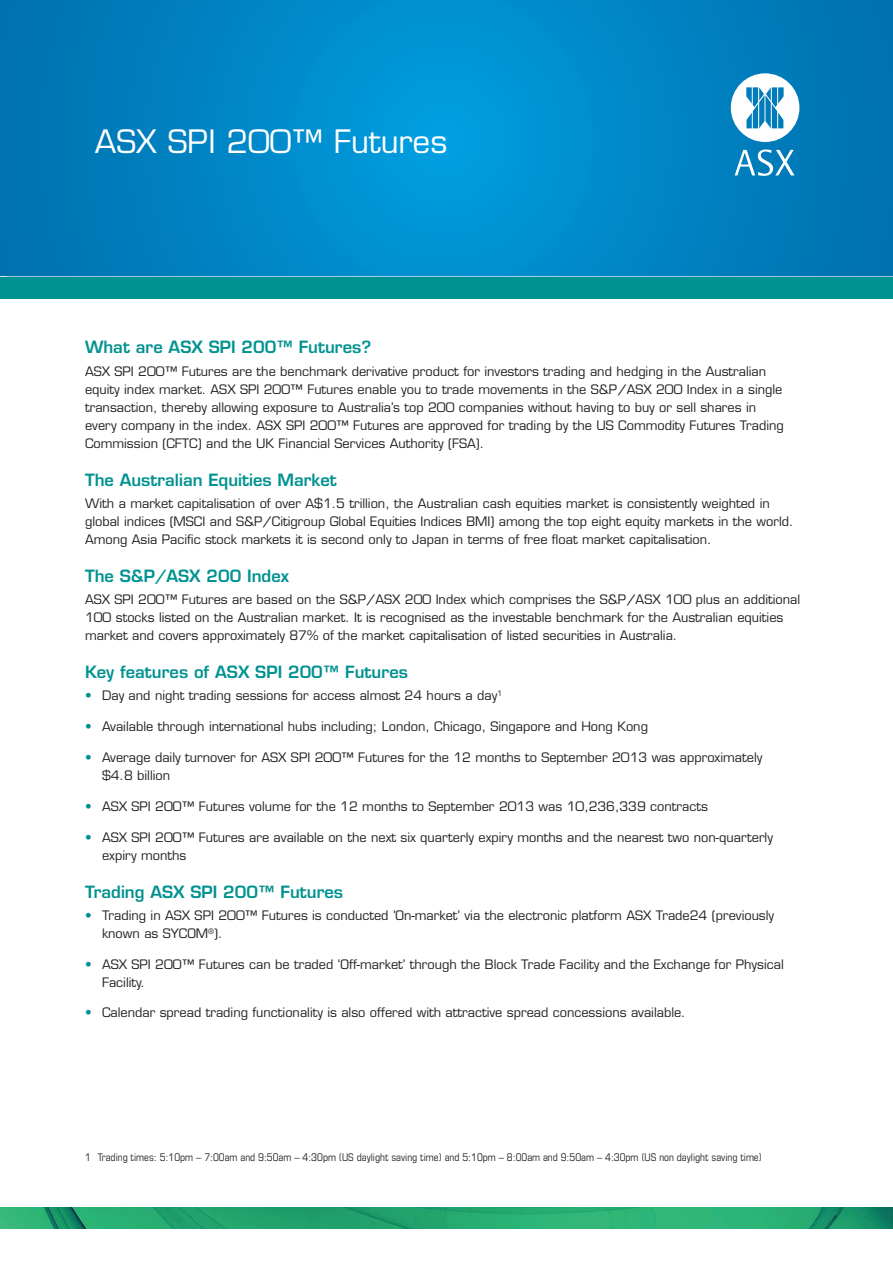
<style>
.page{position:relative;width:893px;height:1263px;background:#fff}
.page>*{position:absolute;margin:0;border:0;box-sizing:border-box;transform-origin:0 0}
.Main_Head{font:31.5px "Eurostile LT";color:#fff}
.t1{font:600 16.5px "Eurostile LT";color:#009290}
.Body{font:12.75px/18px "Eurostile LT";color:#231f20}
.Bullet_Body{font:12.75px/18px "Eurostile LT";color:#231f20}
.table_footer{font:condensed 10.5px "Eurostile LT";color:#231f20}
.s1{color:#009290}
</style>
<div class="page">
<svg style="left:0;top:0;width:893px;height:276px;background:#0084c4"></svg>
<svg style="left:731px;top:73px;width:68px;height:69px"></svg>
<svg style="left:735px;top:149px;width:59px;height:27px"></svg>
<div style="left:0;top:278px;width:893px;height:21px;background:#009290"></div>
<img style="left:0;top:1208px;width:893px;height:21px">
<p class="Main_Head" style="left:95px;top:122px;width:354px">ASX SPI 200™ Futures</p>
<p class="t1" style="left:85px;top:337px;width:288px">What are ASX SPI 200™ Futures?</p>
<p class="Body" style="left:85px;top:362px;width:700px">ASX SPI 200™ Futures are the benchmark derivative product for investors trading and hedging in the Australian equity index market. ASX SPI 200™ Futures enable you to trade movements in the S&amp;P/ASX 200 Index in a single transaction, thereby allowing exposure to Australia’s top 200 companies without having to buy or sell shares in every company in the index. ASX SPI 200™ Futures are approved for trading by the US Commodity Futures Trading Commission (CFTC) and the UK Financial Services Authority (FSA).</p>
<p class="t1" style="left:85px;top:469px;width:253px">The Australian Equities Market</p>
<p class="Body" style="left:85px;top:494px;width:710px">With a market capitalisation of over A$1.5 trillion, the Australian cash equities market is consistently weighted in global indices (MSCI and S&amp;P/Citigroup Global Equities Indices BMI) among the top eight equity markets in the world.<br>Among Asia Pacific stock markets it is second only to Japan in terms of free float market capitalisation.</p>
<p class="t1" style="left:85px;top:565px;width:205px">The S&amp;P/ASX 200 Index</p>
<p class="Body" style="left:85px;top:591px;width:717px">ASX SPI 200™ Futures are based on the S&amp;P/ASX 200 Index which comprises the S&amp;P/ASX 100 plus an additional<br>100 stocks listed on the Australian market. It is recognised as the investable benchmark for the Australian equities market and covers approximately 87% of the market capitalisation of listed securities in Australia.</p>
<p class="t1" style="left:85px;top:662px;width:324px">Key features of ASX SPI 200™ Futures</p>
<p class="Bullet_Body" style="left:85px;top:687px;width:419px"><span class="s1">•</span> Day and night trading sessions for access almost 24 hours a day<sup>1</sup></p>
<p class="Bullet_Body" style="left:85px;top:718px;width:564px"><span class="s1">•</span> Available through international hubs including; London, Chicago, Singapore and Hong Kong</p>
<p class="Bullet_Body" style="left:102px;top:748px;width:662px;text-indent:-17px"><span class="s1">•</span> Average daily turnover for ASX SPI 200™ Futures for the 12 months to September 2013 was approximately $4.8 billion</p>
<p class="Bullet_Body" style="left:85px;top:797px;width:624px"><span class="s1">•</span> ASX SPI 200™ Futures volume for the 12 months to September 2013 was 10,236,339 contracts</p>
<p class="Bullet_Body" style="left:102px;top:828px;width:672px;text-indent:-17px"><span class="s1">•</span> ASX SPI 200™ Futures are available on the next six quarterly expiry months and the nearest two non-quarterly expiry months</p>
<p class="t1" style="left:85px;top:881px;width:260px">Trading ASX SPI 200™ Futures</p>
<p class="Bullet_Body" style="left:102px;top:906px;width:673px;text-indent:-17px"><span class="s1">•</span> Trading in ASX SPI 200™ Futures is conducted ’On-market’ via the electronic platform ASX Trade24 (previously known as SYCOM<sup>®</sup>).</p>
<p class="Bullet_Body" style="left:102px;top:955px;width:683px;text-indent:-17px"><span class="s1">•</span> ASX SPI 200™ Futures can be traded ‘Off-market’ through the Block Trade Facility and the Exchange for Physical<br>Facility.</p>
<p class="Bullet_Body" style="left:85px;top:1004px;width:602px"><span class="s1">•</span> Calendar spread trading functionality is also offered with attractive spread concessions available.</p>
<p class="table_footer" style="left:85px;top:1151px;width:678px">1 Trading times: 5:10pm – 7:00am and 9:50am – 4:30pm (US daylight saving time) and 5:10pm – 8:00am and 9:50am – 4:30pm (US non daylight saving time)</p>
</div>
